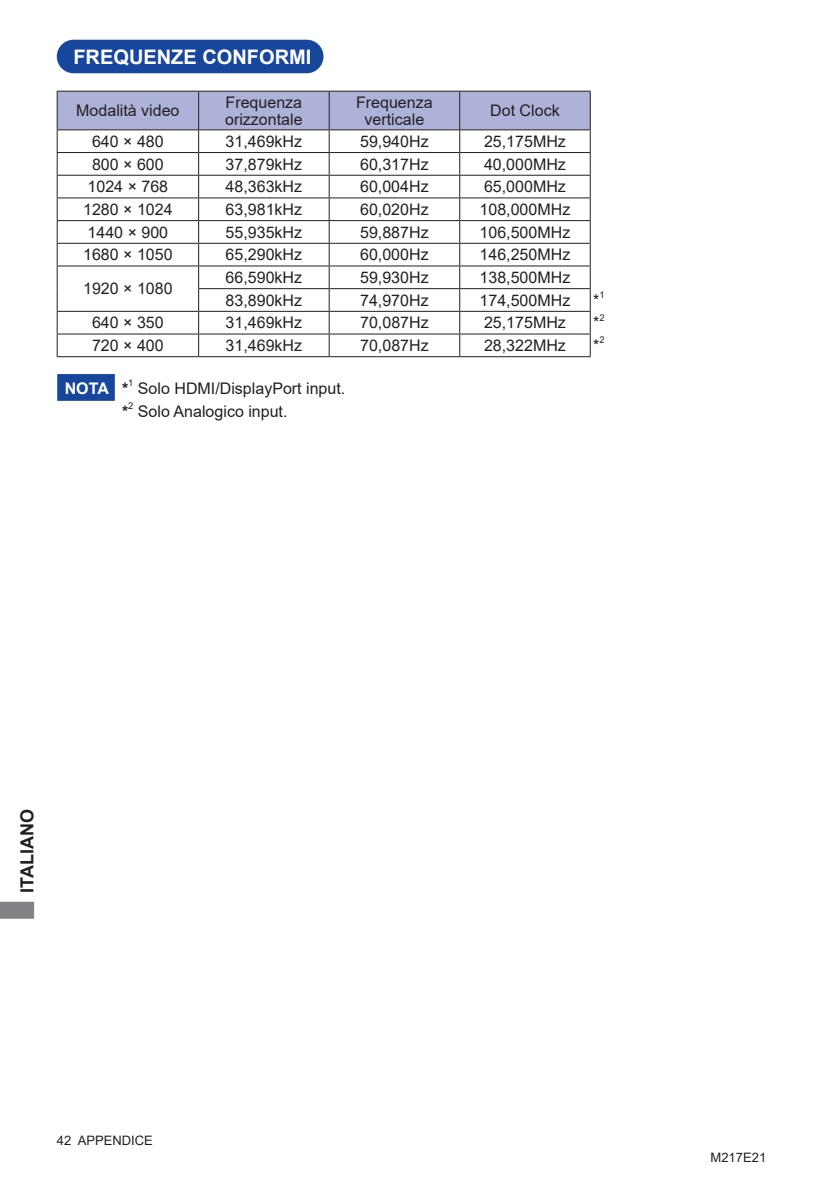
<style>
.page{position:relative;width:840px;height:1191px;background:#fff}
.page>*{position:absolute;margin:0;border:0;box-sizing:border-box;transform-origin:0 0}
.t1{font:700 20px "Arial";color:#fff}
.t2{font:700 18px "Arial";color:#231f20}
.t3{font:16px/17px "Arial";color:#231f20}
.t4{font:700 16px "Arial";color:#fff}
.t5{font:700 16px "Arial";color:#231f20}
.t6{font:13px "Arial";color:#231f20}
.t7{font:9.4px "Arial";color:#231f20}
</style>
<div class="page">
<svg style="left:0;top:901px;width:34px;height:17px"></svg>
<div style="left:58px;top:41px;width:264px;height:31px;background:#18469d;border-radius:16px"></div>
<div style="left:57px;top:40px;width:266px;height:33px;border:2px solid #18469d;border-radius:16px"></div>
<div style="left:57px;top:374px;width:57px;height:26px;background:#18469d;border:1px solid #18469d"></div>
<svg style="left:57px;top:91px;width:533px;height:265px"></svg>
<hr style="left:57px;top:356px;width:141px;height:1px;background:#231f20">
<hr style="left:198px;top:356px;width:131px;height:1px;background:#231f20">
<hr style="left:329px;top:356px;width:130px;height:1px;background:#231f20">
<hr style="left:459px;top:356px;width:131px;height:1px;background:#231f20">
<p class="t1" style="left:73px;top:42px;width:239px">FREQUENZE CONFORMI</p>
<p class="t3" style="left:76px;top:102px;width:105px">Modalità video</p>
<p class="t3" style="left:225px;top:93px;width:79px">Frequenza orizzontale</p>
<p class="t3" style="left:356px;top:93px;width:78px;text-align:center">Frequenza verticale</p>
<p class="t3" style="left:490px;top:102px;width:71px">Dot Clock</p>
<p class="t3" style="left:92px;top:133px;width:73px">640 × 480</p>
<p class="t3" style="left:225px;top:133px;width:78px">31,469kHz</p>
<p class="t3" style="left:360px;top:133px;width:70px">59,940Hz</p>
<p class="t3" style="left:483px;top:133px;width:83px">25,175MHz</p>
<p class="t3" style="left:92px;top:155px;width:73px">800 × 600</p>
<p class="t3" style="left:225px;top:155px;width:78px">37,879kHz</p>
<p class="t3" style="left:360px;top:155px;width:70px">60,317Hz</p>
<p class="t3" style="left:483px;top:155px;width:83px">40,000MHz</p>
<p class="t3" style="left:88px;top:178px;width:82px">1024 × 768</p>
<p class="t3" style="left:225px;top:178px;width:78px">48,363kHz</p>
<p class="t3" style="left:360px;top:178px;width:70px">60,004Hz</p>
<p class="t3" style="left:483px;top:178px;width:83px">65,000MHz</p>
<p class="t3" style="left:83px;top:201px;width:91px">1280 × 1024</p>
<p class="t3" style="left:225px;top:201px;width:78px">63,981kHz</p>
<p class="t3" style="left:360px;top:201px;width:70px">60,020Hz</p>
<p class="t3" style="left:479px;top:201px;width:92px">108,000MHz</p>
<p class="t3" style="left:88px;top:223px;width:82px">1440 × 900</p>
<p class="t3" style="left:225px;top:223px;width:78px">55,935kHz</p>
<p class="t3" style="left:360px;top:223px;width:70px">59,887Hz</p>
<p class="t3" style="left:479px;top:223px;width:92px">106,500MHz</p>
<p class="t3" style="left:83px;top:246px;width:91px">1680 × 1050</p>
<p class="t3" style="left:225px;top:246px;width:78px">65,290kHz</p>
<p class="t3" style="left:360px;top:246px;width:70px">60,000Hz</p>
<p class="t3" style="left:479px;top:246px;width:92px">146,250MHz</p>
<p class="t3" style="left:83px;top:280px;width:91px">1920 × 1080</p>
<p class="t3" style="left:225px;top:269px;width:78px">66,590kHz</p>
<p class="t3" style="left:360px;top:269px;width:70px">59,930Hz</p>
<p class="t3" style="left:479px;top:269px;width:92px">138,500MHz</p>
<p class="t3" style="left:225px;top:291px;width:78px">83,890kHz</p>
<p class="t3" style="left:360px;top:291px;width:70px">74,970Hz</p>
<p class="t3" style="left:479px;top:291px;width:92px">174,500MHz</p>
<p class="t3" style="left:592px;top:291px;width:8px">*</p>
<p class="t7" style="left:599px;top:288px;width:7px">1</p>
<p class="t3" style="left:92px;top:314px;width:73px">640 × 350</p>
<p class="t3" style="left:225px;top:314px;width:78px">31,469kHz</p>
<p class="t3" style="left:360px;top:314px;width:70px">70,087Hz</p>
<p class="t3" style="left:483px;top:314px;width:83px">25,175MHz</p>
<p class="t3" style="left:592px;top:314px;width:8px">*</p>
<p class="t7" style="left:599px;top:311px;width:7px">2</p>
<p class="t3" style="left:92px;top:337px;width:73px">720 × 400</p>
<p class="t3" style="left:225px;top:337px;width:78px">31,469kHz</p>
<p class="t3" style="left:360px;top:337px;width:70px">70,087Hz</p>
<p class="t3" style="left:483px;top:337px;width:83px">28,322MHz</p>
<p class="t3" style="left:592px;top:337px;width:8px">*</p>
<p class="t7" style="left:599px;top:333px;width:7px">2</p>
<p class="t4" style="left:65px;top:377px;width:46px">NOTA</p>
<p class="t5" style="left:122px;top:377px;width:8px">*</p>
<p class="t7" style="left:128px;top:376px;width:7px">1</p>
<p class="t3" style="left:138px;top:380px;width:209px">Solo HDMI/DisplayPort input.</p>
<p class="t5" style="left:122px;top:400px;width:8px">*</p>
<p class="t7" style="left:128px;top:399px;width:7px">2</p>
<p class="t3" style="left:138px;top:402px;width:151px">Solo Analogico input.</p>
<p class="t2" style="left:14px;top:892px;width:85px;rotate:-90deg">ITALIANO</p>
<p class="t6" style="left:57px;top:1131px;width:98px">42 APPENDICE</p>
<p class="t6" style="left:710px;top:1148px;width:57px">M217E21</p>
</div>
